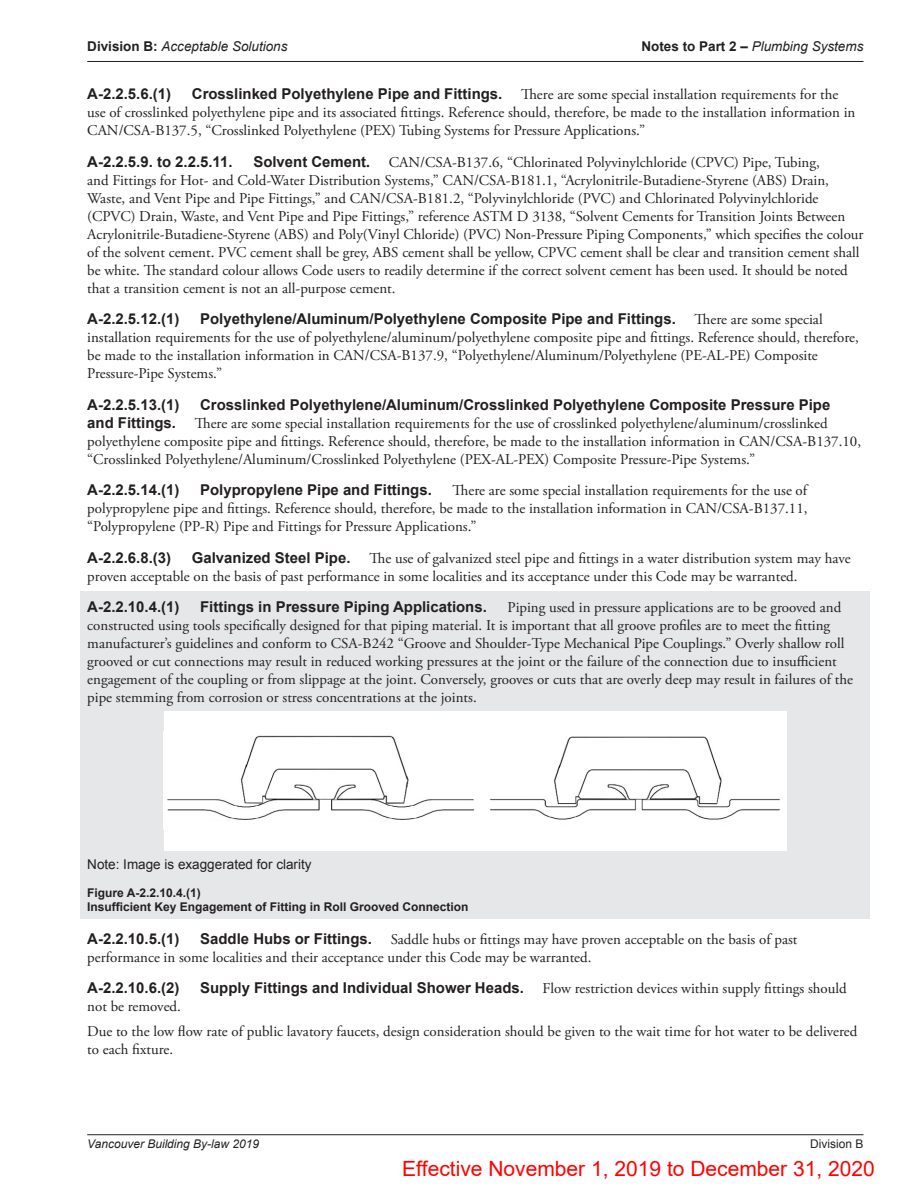
<style>
.page{position:relative;width:918px;height:1188px;background:#fff}
.page>*{position:absolute;margin:0;border:0;box-sizing:border-box;transform-origin:0 0}
.t1{font:21px "Arial";color:#f00}
.t2{font:15px/18px "Adobe Garamond Pro";color:#231f20}
.t3{font:700 15px "Arial";color:#231f20}
.t4{font:italic 13.5px "Arial";color:#231f20}
.t5{font:13.5px "Arial";color:#231f20}
.t6{font:700 12px/14.4px "Arial";color:#231f20}
.t7{font:italic 12px "Arial";color:#231f20}
.t8{font:12px "Arial";color:#231f20}
.s1{font-weight:700;font-style:normal}
.s2{font-family:"Arial";font-weight:700}
.s3{font-weight:700}
</style>
<div class="page">
<hr style="left:87px;top:61px;width:777px;height:1px;background:#231f20">
<hr style="left:87px;top:1134px;width:777px;height:1px;background:#231f20">
<div style="left:81px;top:591px;width:789px;height:328px;background:#e6e7e9"></div>
<div style="left:164px;top:712px;width:623px;height:139px;background:#fff"></div>
<img style="left:167px;top:735px;width:613px;height:85px">
<p class="t4" style="left:87px;top:38px;width:202px"><span class="s1">Division B:</span> Acceptable Solutions</p>
<p class="t4" style="left:641px;top:38px;width:224px"><span class="s1">Notes to Part 2 –</span> Plumbing Systems</p>
<p class="t3" style="left:87px;top:84px;width:85px">A-2.2.5.6.(1)</p>
<p class="t3" style="left:192px;top:84px;width:312px">Crosslinked Polyethylene Pipe and Fittings.</p>
<p class="t2" style="left:87px;top:86px;width:770px;text-indent:434px">There are some special installation requirements for the use of crosslinked polyethylene pipe and its associated fittings. Reference should, therefore, be made to the installation information in<br>CAN/CSA-B137.5, “Crosslinked Polyethylene (PEX) Tubing Systems for Pressure Applications.”</p>
<p class="t3" style="left:87px;top:152px;width:147px">A-2.2.5.9. to 2.2.5.11.</p>
<p class="t2" style="left:87px;top:154px;width:778px;text-indent:166px"><span class="s2">Solvent Cement</span><span class="s3">.</span> CAN/CSA-B137.6, “Chlorinated Polyvinylchloride (CPVC) Pipe, Tubing,<br>and Fittings for Hot- and Cold-Water Distribution Systems,” CAN/CSA-B181.1, “Acrylonitrile-Butadiene-Styrene (ABS) Drain, Waste, and Vent Pipe and Pipe Fittings,” and CAN/CSA-B181.2, “Polyvinylchloride (PVC) and Chlorinated Polyvinylchloride (CPVC) Drain, Waste, and Vent Pipe and Pipe Fittings,” reference ASTM D 3138, “Solvent Cements for Transition Joints Between Acrylonitrile-Butadiene-Styrene (ABS) and Poly(Vinyl Chloride) (PVC) Non-Pressure Piping Components,” which specifies the colour of the solvent cement. PVC cement shall be grey, ABS cement shall be yellow, CPVC cement shall be clear and transition cement shall be white. The standard colour allows Code users to readily determine if the correct solvent cement has been used. It should be noted that a transition cement is not an all-purpose cement.</p>
<p class="t3" style="left:87px;top:309px;width:94px">A-2.2.5.12.(1)</p>
<p class="t3" style="left:200px;top:309px;width:477px">Polyethylene/Aluminum/Polyethylene Composite Pipe and Fittings.</p>
<p class="t2" style="left:87px;top:311px;width:773px;text-indent:607px">There are some special installation requirements for the use of polyethylene/aluminum/polyethylene composite pipe and fittings. Reference should, therefore, be made to the installation information in CAN/CSA-B137.9, “Polyethylene/Aluminum/Polyethylene (PE-AL-PE) Composite Pressure-Pipe Systems.”</p>
<p class="t3" style="left:87px;top:395px;width:94px">A-2.2.5.13.(1)</p>
<p class="t3" style="left:200px;top:395px;width:632px">Crosslinked Polyethylene/Aluminum/Crosslinked Polyethylene Composite Pressure Pipe</p>
<p class="t3" style="left:87px;top:413px;width:90px">and Fittings.</p>
<p class="t2" style="left:87px;top:415px;width:775px;text-indent:107px">There are some special installation requirements for the use of crosslinked polyethylene/aluminum/crosslinked polyethylene composite pipe and fittings. Reference should, therefore, be made to the installation information in CAN/CSA-B137.10, “Crosslinked Polyethylene/Aluminum/Crosslinked Polyethylene (PEX-AL-PEX) Composite Pressure-Pipe Systems.”</p>
<p class="t3" style="left:87px;top:480px;width:94px">A-2.2.5.14.(1)</p>
<p class="t3" style="left:200px;top:480px;width:233px">Polypropylene Pipe and Fittings.</p>
<p class="t2" style="left:87px;top:482px;width:722px;text-align:justify;text-indent:365px">There are some special installation requirements for the use of polypropylene pipe and fittings. Reference should, therefore, be made to the installation information in CAN/CSA-B137.11, “Polypropylene (PP-R) Pipe and Fittings for Pressure Applications.”</p>
<p class="t3" style="left:87px;top:548px;width:85px">A-2.2.6.8.(3)</p>
<p class="t3" style="left:192px;top:548px;width:160px">Galvanized Steel Pipe.</p>
<p class="t2" style="left:87px;top:550px;width:765px;text-indent:282px">The use of galvanized steel pipe and fittings in a water distribution system may have proven acceptable on the basis of past performance in some localities and its acceptance under this Code may be warranted.</p>
<p class="t3" style="left:87px;top:597px;width:94px">A-2.2.10.4.(1)</p>
<p class="t3" style="left:200px;top:597px;width:288px">Fittings in Pressure Piping Applications.</p>
<p class="t2" style="left:87px;top:599px;width:767px;text-indent:420px">Piping used in pressure applications are to be grooved and constructed using tools specifically designed for that piping material. It is important that all groove profiles are to meet the fitting manufacturer’s guidelines and conform to CSA-B242 “Groove and Shoulder-Type Mechanical Pipe Couplings.” Overly shallow roll grooved or cut connections may result in reduced working pressures at the joint or the failure of the connection due to insufficient engagement of the coupling or from slippage at the joint. Conversely, grooves or cuts that are overly deep may result in failures of the pipe stemming from corrosion or stress concentrations at the joints.</p>
<p class="t5" style="left:87px;top:855px;width:226px">Note: Image is exaggerated for clarity</p>
<p class="t6" style="left:87px;top:886px;width:383px">Figure A-2.2.10.4.(1)<br>Insufficient Key Engagement of Fitting in Roll Grooved Connection</p>
<p class="t3" style="left:87px;top:928px;width:94px">A-2.2.10.5.(1)</p>
<p class="t2" style="left:87px;top:930px;width:712px;text-indent:113px"><span class="s2">Saddle Hubs or Fittings.</span> Saddle hubs or fittings may have proven acceptable on the basis of past performance in some localities and their acceptance under this Code may be warranted.</p>
<p class="t3" style="left:87px;top:978px;width:94px">A-2.2.10.6.(2)</p>
<p class="t3" style="left:200px;top:978px;width:325px">Supply Fittings and Individual Shower Heads.</p>
<p class="t2" style="left:543px;top:980px;width:306px">Flow restriction devices within supply fittings should</p>
<p class="t2" style="left:87px;top:994px;width:772px;line-height:24.8px">not be removed.<br>Due to the low flow rate of public lavatory faucets, design consideration should be given to the wait time for hot water to be delivered</p>
<p class="t2" style="left:87px;top:1041px;width:87px">to each fixture.</p>
<p class="t7" style="left:87px;top:1136px;width:173px">Vancouver Building By-law 2019</p>
<p class="t8" style="left:810px;top:1136px;width:55px">Division B</p>
<h1 class="t1" style="left:402px;top:1154px;width:474px">Effective November 1, 2019 to December 31, 2020</h1>
</div>
